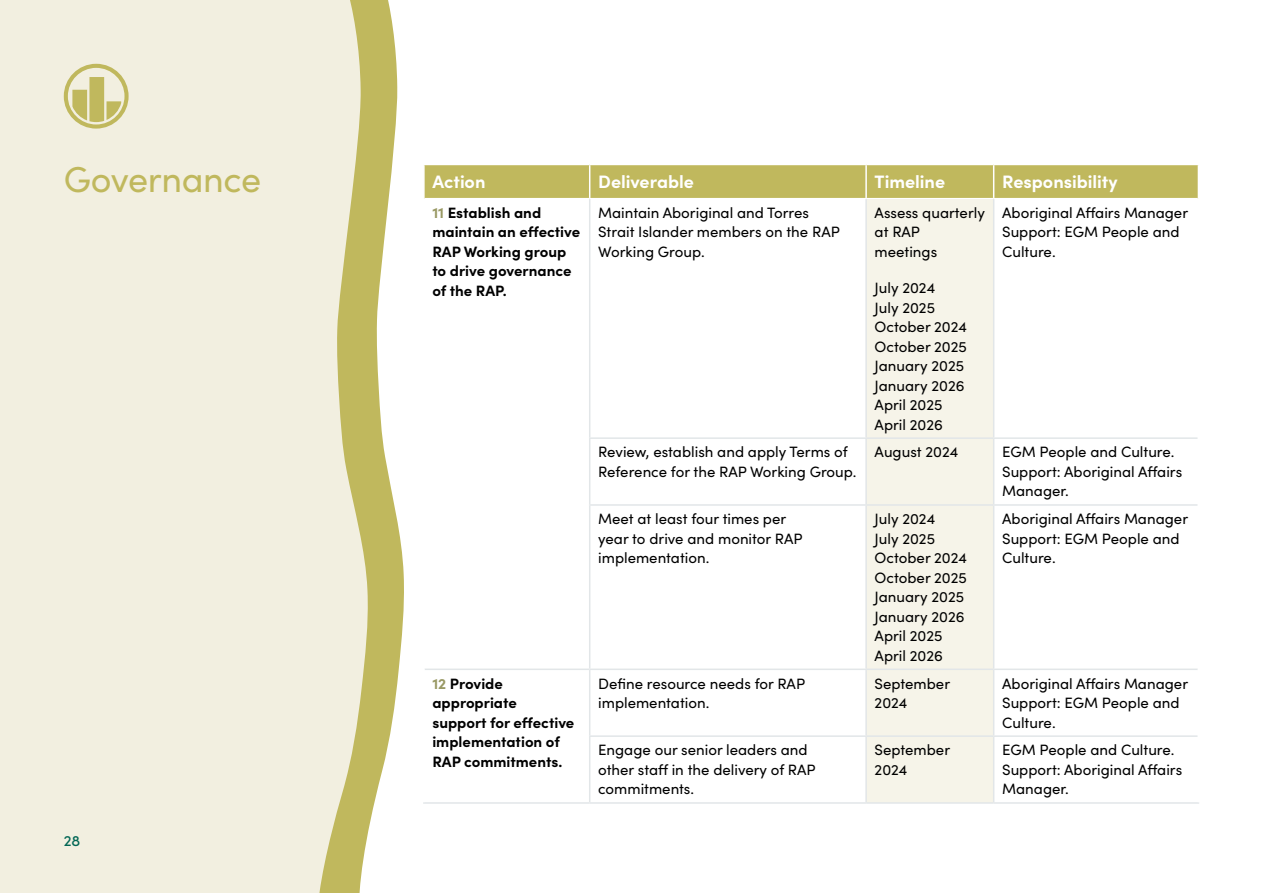
<style>
.page{position:relative;width:1263px;height:893px;background:#fff}
.page>*{position:absolute;margin:0;border:0;box-sizing:border-box;transform-origin:0 0}
.t1{font:36px "Sofia Pro";letter-spacing:-.01em;color:#c0b85d}
.t2{font:700 18px "Sofia Pro";color:#fff}
.t3{font:15px/19.5px "Sofia Pro";color:#000}
.t4{font:700 15px/19.5px "Sofia Pro";color:#000}
.t5{font:500 15px "Sofia Pro";color:#036755}
.s1{color:#999965}
</style>
<div class="page">
<svg style="left:369px;top:0;width:35px;height:827px;fill:#c0b85d"></svg>
<div style="left:0;top:0;width:369px;height:893px;background:#f2efe0"></div>
<div style="left:425px;top:165px;width:773px;height:33px;background:#c0b85d"></div>
<div style="left:867px;top:199px;width:126px;height:603px;background:#f6f4e9"></div>
<hr style="left:589px;top:165px;width:1px;height:33px;background:#fff">
<hr style="left:865px;top:165px;width:2px;height:33px;background:#fff">
<hr style="left:993px;top:165px;width:1px;height:33px;background:#fff">
<hr style="left:589px;top:199px;width:1px;height:238px;background:#e2e6e8">
<hr style="left:865px;top:199px;width:2px;height:238px;background:#e2e6e8">
<hr style="left:993px;top:199px;width:1px;height:238px;background:#e2e6e8">
<hr style="left:589px;top:437px;width:277px;height:2px;background:#e2e6e8">
<hr style="left:589px;top:439px;width:1px;height:65px;background:#e2e6e8">
<hr style="left:866px;top:437px;width:128px;height:2px;background:#e2e6e8">
<hr style="left:865px;top:439px;width:2px;height:65px;background:#e2e6e8">
<hr style="left:994px;top:437px;width:204px;height:2px;background:#e2e6e8">
<hr style="left:993px;top:439px;width:1px;height:65px;background:#e2e6e8">
<hr style="left:589px;top:504px;width:277px;height:2px;background:#e2e6e8">
<hr style="left:589px;top:506px;width:1px;height:163px;background:#e2e6e8">
<hr style="left:866px;top:504px;width:128px;height:2px;background:#e2e6e8">
<hr style="left:865px;top:506px;width:2px;height:163px;background:#e2e6e8">
<hr style="left:994px;top:504px;width:204px;height:2px;background:#e2e6e8">
<hr style="left:993px;top:506px;width:1px;height:163px;background:#e2e6e8">
<hr style="left:425px;top:669px;width:165px;height:1px;background:#e2e6e8">
<hr style="left:590px;top:669px;width:276px;height:1px;background:#e2e6e8">
<hr style="left:589px;top:670px;width:1px;height:65px;background:#e2e6e8">
<hr style="left:866px;top:669px;width:128px;height:1px;background:#e2e6e8">
<hr style="left:865px;top:670px;width:2px;height:65px;background:#e2e6e8">
<hr style="left:994px;top:669px;width:204px;height:1px;background:#e2e6e8">
<hr style="left:993px;top:670px;width:1px;height:65px;background:#e2e6e8">
<hr style="left:589px;top:735px;width:277px;height:2px;background:#e2e6e8">
<hr style="left:589px;top:737px;width:1px;height:65px;background:#e2e6e8">
<hr style="left:866px;top:735px;width:128px;height:2px;background:#e2e6e8">
<hr style="left:865px;top:737px;width:2px;height:65px;background:#e2e6e8">
<hr style="left:994px;top:735px;width:204px;height:2px;background:#e2e6e8">
<hr style="left:993px;top:737px;width:1px;height:65px;background:#e2e6e8">
<hr style="left:423px;top:802px;width:167px;height:2px;background:#e2e6e8">
<hr style="left:590px;top:802px;width:276px;height:2px;background:#e2e6e8">
<hr style="left:866px;top:802px;width:128px;height:2px;background:#e2e6e8">
<hr style="left:994px;top:802px;width:205px;height:2px;background:#e2e6e8">
<svg style="left:64px;top:64px;width:65px;height:65px;background:#dad4a2"></svg>
<h1 class="t1" style="left:64px;top:153px;width:199px">Governance</h1>
<p class="t2" style="left:432px;top:168px;width:55px">Action</p>
<p class="t2" style="left:598px;top:168px;width:97px">Deliverable</p>
<p class="t2" style="left:875px;top:168px;width:72px">Timeline</p>
<p class="t2" style="left:1002px;top:168px;width:117px">Responsibility</p>
<p class="t4" style="left:432px;top:201px;width:149px"><span class="s1">11</span> Establish and maintain an effective<br>RAP Working group to drive governance of the RAP.</p>
<p class="t3" style="left:598px;top:202px;width:243px">Maintain Aboriginal and Torres<br>Strait Islander members on the RAP<br>Working Group.</p>
<p class="t3" style="left:875px;top:202px;width:112px">Assess quarterly at RAP meetings</p>
<p class="t3" style="left:1002px;top:202px;width:187px">Aboriginal Affairs Manager<br>Support: EGM People and<br>Culture.</p>
<p class="t3" style="left:875px;top:277px;width:94px">July 2024<br>July 2025<br>October 2024<br>October 2025<br>January 2025<br>January 2026<br>April 2025<br>April 2026</p>
<p class="t3" style="left:598px;top:442px;width:260px">Review, establish and apply Terms of<br>Reference for the RAP Working Group.</p>
<p class="t3" style="left:875px;top:442px;width:85px">August 2024</p>
<p class="t3" style="left:1002px;top:442px;width:181px">EGM People and Culture.<br>Support: Aboriginal Affairs<br>Manager.</p>
<p class="t3" style="left:598px;top:508px;width:206px">Meet at least four times per year to drive and monitor RAP implementation.</p>
<p class="t3" style="left:875px;top:508px;width:94px">July 2024<br>July 2025<br>October 2024<br>October 2025<br>January 2025<br>January 2026<br>April 2025<br>April 2026</p>
<p class="t3" style="left:1002px;top:508px;width:187px">Aboriginal Affairs Manager<br>Support: EGM People and<br>Culture.</p>
<p class="t5" style="left:64px;top:830px;width:18px">28</p>
<p class="t4" style="left:432px;top:672px;width:144px"><span class="s1">12</span> Provide appropriate support for effective implementation of<br>RAP commitments.</p>
<p class="t3" style="left:598px;top:673px;width:208px">Define resource needs for RAP implementation.</p>
<p class="t3" style="left:875px;top:673px;width:77px">September<br>2024</p>
<p class="t3" style="left:1002px;top:673px;width:187px">Aboriginal Affairs Manager<br>Support: EGM People and<br>Culture.</p>
<p class="t3" style="left:598px;top:740px;width:219px">Engage our senior leaders and other staff in the delivery of RAP commitments.</p>
<p class="t3" style="left:875px;top:740px;width:77px">September<br>2024</p>
<p class="t3" style="left:1002px;top:740px;width:181px">EGM People and Culture.<br>Support: Aboriginal Affairs<br>Manager.</p>
</div>
